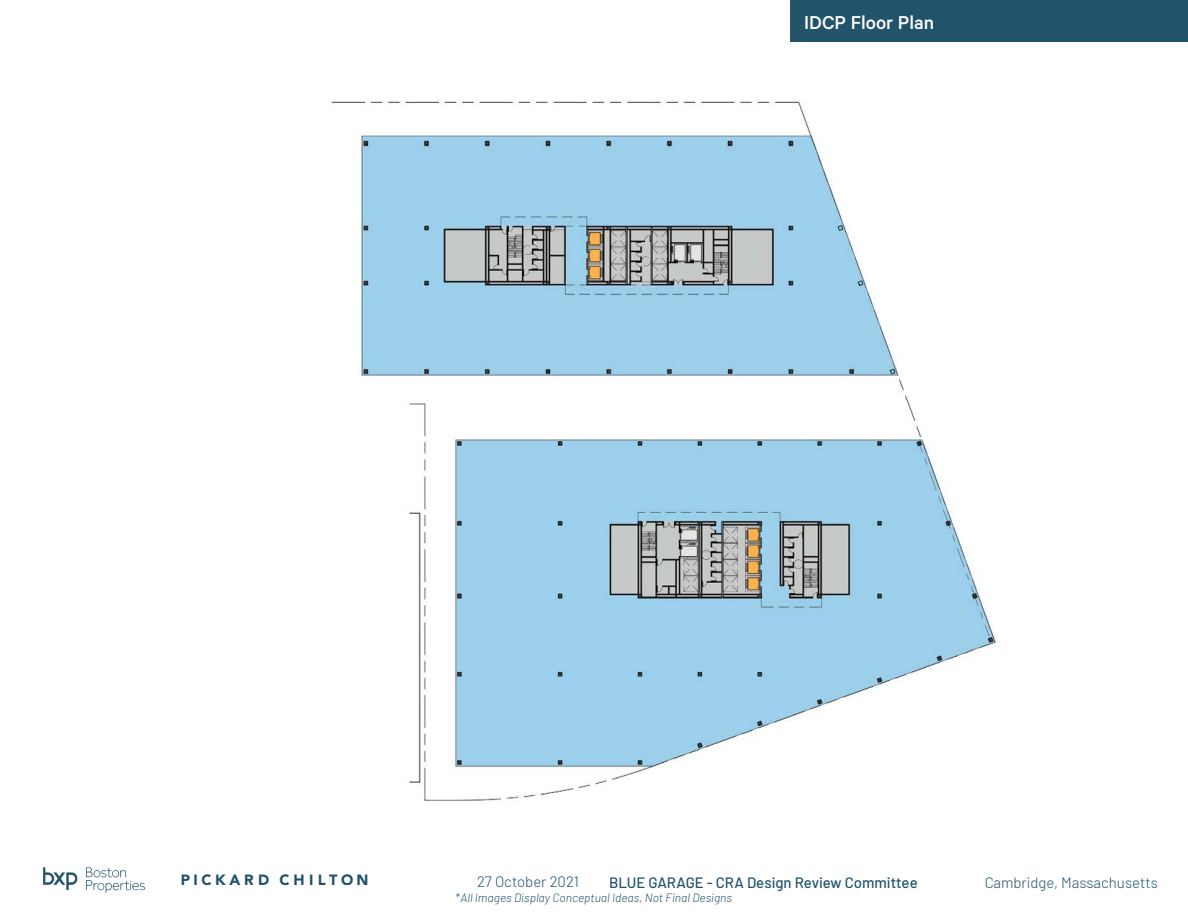
<style>
.page{position:relative;width:1188px;height:918px;background:#fff}
.page>*{position:absolute;margin:0;border:0;box-sizing:border-box;transform-origin:0 0}
.t1{font:500 21px "Calibre";color:#fff}
.t2{font:300 15px "Barlow";color:#21536a}
.t3{font:500 15px "Barlow";color:#21536a}
.t4{font:900 14.7px "Avenir LT Com";letter-spacing:.255em;color:#20536a}
.t5{font:italic 300 12px "Barlow";color:#21536a}
</style>
<div class="page">
<img style="left:409px;top:400px;width:587px;height:401px">
<img style="left:331px;top:100px;width:577px;height:300px">
<img style="left:43px;top:867px;width:102px;height:26px">
<div style="left:791px;top:0;width:397px;height:42px;background:#21536a"></div>
<h1 class="t1" style="left:804px;top:10px;width:132px">IDCP Floor Plan</h1>
<p class="t4" style="left:180px;top:871px;width:190px">PICKARD CHILTON</p>
<p class="t3" style="left:609px;top:874px;width:310px">BLUE GARAGE - CRA Design Review Committee</p>
<p class="t2" style="left:477px;top:873px;width:103px">27 October 2021</p>
<p class="t2" style="left:985px;top:873px;width:175px">Cambridge, Massachusetts</p>
<p class="t5" style="left:456px;top:890px;width:278px">*All Images Display Conceptual Ideas, Not Final Designs</p>
</div>
